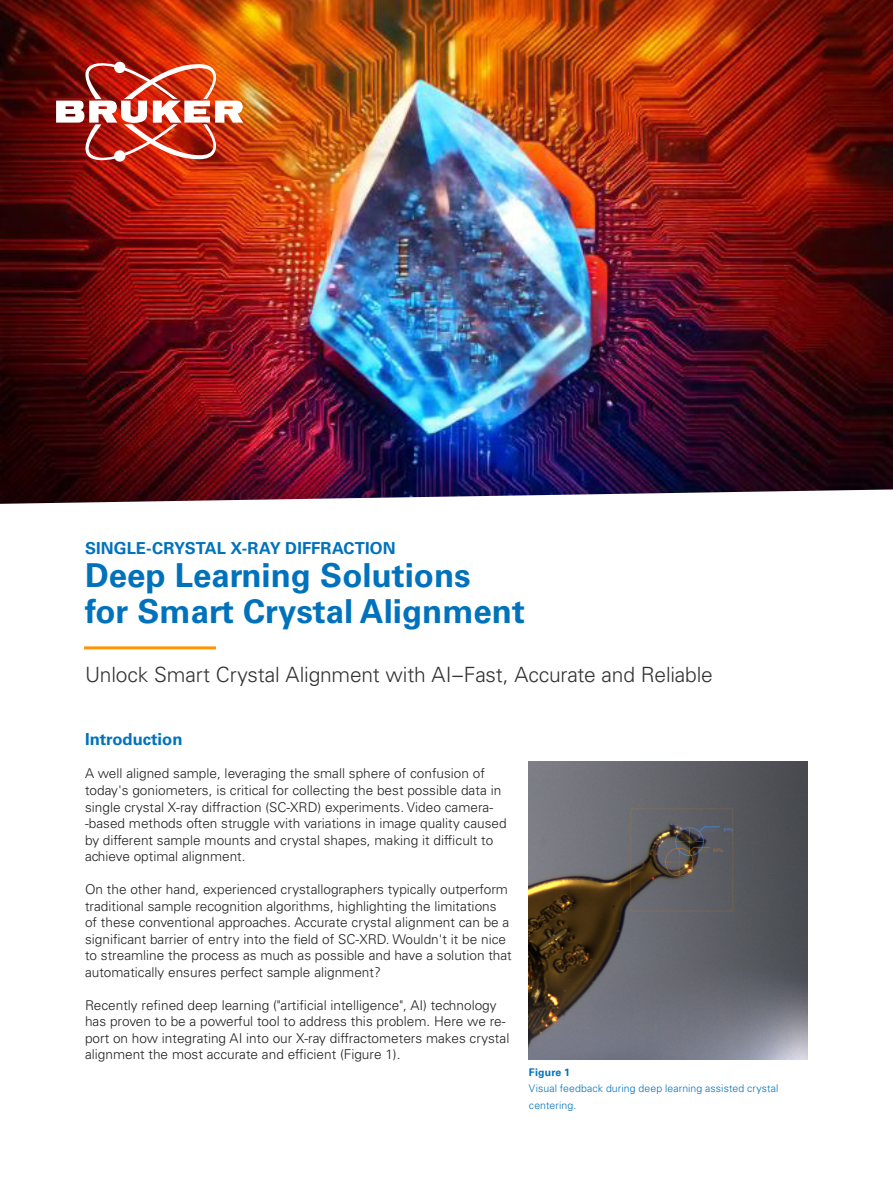
<style>
.page{position:relative;width:893px;height:1187px;background:#fff}
.page>*{position:absolute;margin:0;border:0;box-sizing:border-box;transform-origin:0 0}
.Top_headline{font:700 33px/36px "Univers LT Std";color:#0072bc}
.Top_headline-2{font:300 21px "Univers LT Std";letter-spacing:-.01em;color:#313331}
.Top_headline-3{font:700 16.5px "Univers LT Std";color:#0072bc}
.t1{font:300 13.5px/16.5px "Univers LT Std";color:#231f20}
.Caption_dunkelblau{font:300 10.5px/16.5px "Univers LT Std";letter-spacing:.01em;color:#0072bc}
.s1{font-weight:700}
</style>
<div class="page">
<img style="left:0;top:0;width:893px;height:504px">
<img style="left:56px;top:62px;width:187px;height:100px">
<hr style="left:84px;top:646px;width:132px;height:3px;background:#ff9300">
<img style="left:529px;top:762px;width:279px;height:297px">
<p class="Top_headline-3" style="left:85px;top:538px;width:312px">SINGLE-CRYSTAL X-RAY DIFFRACTION</p>
<p class="Top_headline" style="left:85px;top:557px;width:441px">Deep Learning Solutions<br>for Smart Crystal Alignment</p>
<p class="Top_headline-2" style="left:85px;top:661px;width:629px">Unlock Smart Crystal Alignment with AI–Fast, Accurate and Reliable</p>
<p class="Top_headline-3" style="left:85px;top:730px;width:99px">Introduction</p>
<p class="t1" style="left:85px;top:765px;width:423px">A well aligned sample, leveraging the small sphere of confusion of today's goniometers, is critical for collecting the best possible data in single crystal X-ray diffraction (SC-XRD) experiments. Video camera--based methods often struggle with variations in image quality caused by different sample mounts and crystal shapes, making it difficult to achieve optimal alignment.</p>
<p class="t1" style="left:85px;top:881px;width:428px">On the other hand, experienced crystallographers typically outperform traditional sample recognition algorithms, highlighting the limitations of these conventional approaches. Accurate crystal alignment can be a significant barrier of entry into the field of SC-XRD. Wouldn't it be nice to streamline the process as much as possible and have a solution that automatically ensures perfect sample alignment?</p>
<p class="t1" style="left:85px;top:996px;width:426px">Recently refined deep learning ("artificial intelligence", AI) technology has proven to be a powerful tool to address this problem. Here we re&shy;port on how integrating AI into our X-ray diffractometers makes crystal alignment the most accurate and efficient (Figure 1).</p>
<p class="Caption_dunkelblau" style="left:529px;top:1063px;width:251px"><span class="s1">Figure 1<br></span>Visual feedback during deep learning assisted crystal centering.</p>
</div>
